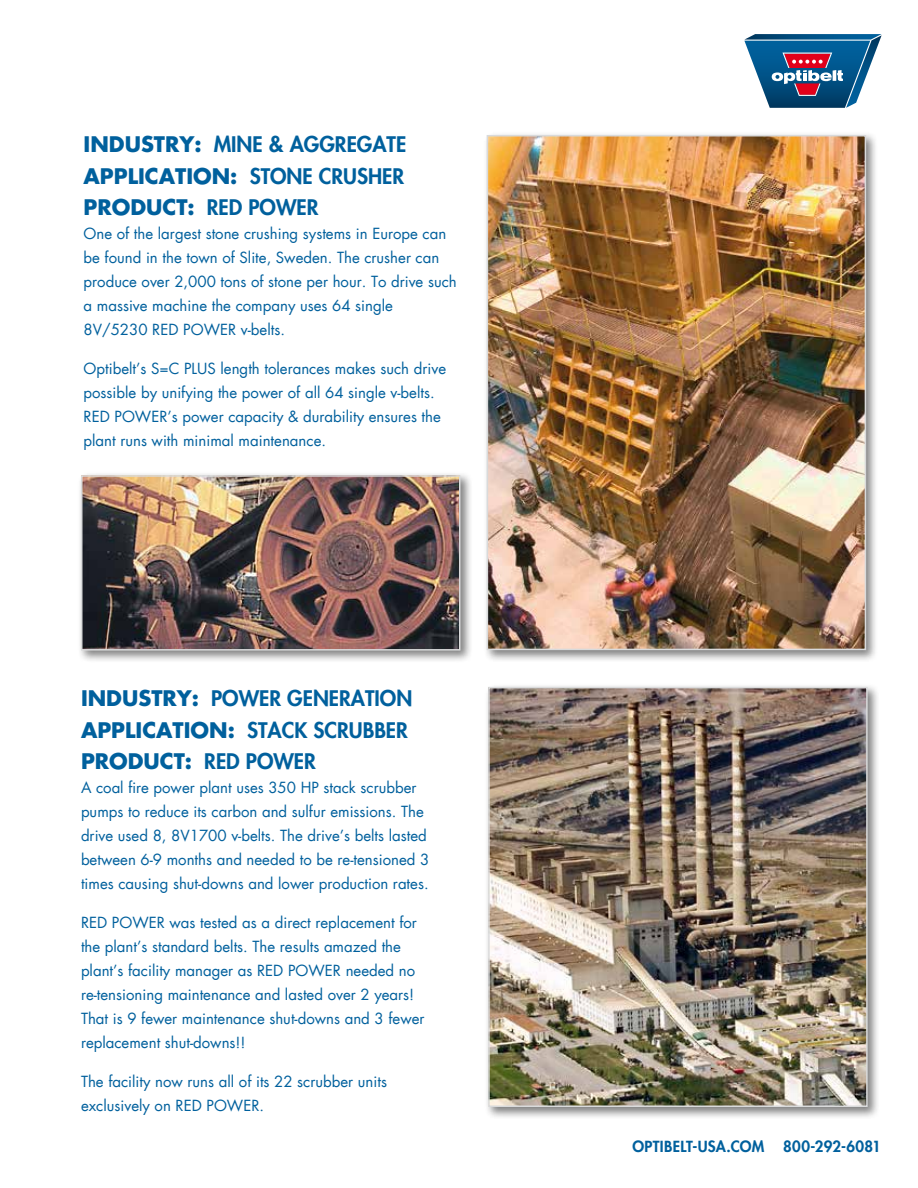
<style>
.page{position:relative;width:918px;height:1188px;background:#fff}
.page>*{position:absolute;margin:0;border:0;box-sizing:border-box;transform-origin:0 0}
.t1{font:800 21px/31.5px "Futura Com";color:#00609d;text-align:justify}
.t2{font:15px/24px "Futura Com";color:#00609d}
.t3{font:800 15px "Futura Com";letter-spacing:.02em;color:#00609d}
.s1{font-weight:700}
</style>
<div class="page">
<div style="left:483px;top:131px;width:396px;height:531px;background:#000;opacity:.5"></div>
<img style="left:490px;top:138px;width:373px;height:509px">
<div style="left:487px;top:135px;width:379px;height:515px;border:2px solid #d9dadb"></div>
<div style="left:77px;top:471px;width:396px;height:192px;background:#000;opacity:.5"></div>
<img style="left:84px;top:478px;width:373px;height:170px">
<div style="left:81px;top:475px;width:379px;height:176px;border:2px solid #d9dadb"></div>
<svg style="left:744px;top:34px;width:138px;height:74px"></svg>
<div style="left:484px;top:683px;width:396px;height:436px;background:#000;opacity:.5"></div>
<img style="left:491px;top:690px;width:374px;height:414px">
<div style="left:488px;top:687px;width:380px;height:420px;border:2px solid #d9dadb"></div>
<h1 class="t1" style="left:84px;top:128px;width:324px"><span class="s1">INDUSTRY:</span> MINE &amp; AGGREGATE <span class="s1">APPLICATION:</span> STONE CRUSHER <span class="s1">PRODUCT:</span> RED POWER</h1>
<p class="t2" style="left:84px;top:222px;width:375px">One of the largest stone crushing systems in Europe can be found in the town of Slite, Sweden. The crusher can produce over 2,000 tons of stone per hour. To drive such a massive machine the company uses 64 single 8V/5230 RED POWER v-belts.</p>
<p class="t2" style="left:84px;top:357px;width:364px">Optibelt’s S=C PLUS length tolerances makes such drive possible by unifying the power of all 64 single v-belts.<br>RED POWER’s power capacity &amp; durability ensures the plant runs with minimal maintenance.</p>
<h1 class="t1" style="left:81px;top:682px;width:333px;text-align:left"><span class="s1">INDUSTRY:</span> POWER GENERATION<br><span class="s1">APPLICATION:</span> STACK SCRUBBER<br><span class="s1">PRODUCT:</span> RED POWER</h1>
<p class="t2" style="left:81px;top:776px;width:350px">A coal fire power plant uses 350 HP stack scrubber pumps to reduce its carbon and sulfur emissions. The drive used 8, 8V1700 v-belts. The drive’s belts lasted between 6-9 months and needed to be re-tensioned 3 times causing shut-downs and lower production rates.</p>
<p class="t2" style="left:81px;top:911px;width:345px">RED POWER was tested as a direct replacement for the plant’s standard belts. The results amazed the plant’s facility manager as RED POWER needed no re-tensioning maintenance and lasted over 2 years!<br>That is 9 fewer maintenance shut-downs and 3 fewer replacement shut-downs!!</p>
<p class="t2" style="left:81px;top:1070px;width:307px">The facility now runs all of its 22 scrubber units exclusively on RED POWER.</p>
<p class="t3" style="left:632px;top:1135px;width:133px">OPTIBELT-USA.COM</p>
<p class="t3" style="left:783px;top:1135px;width:99px">800-292-6081</p>
</div>
